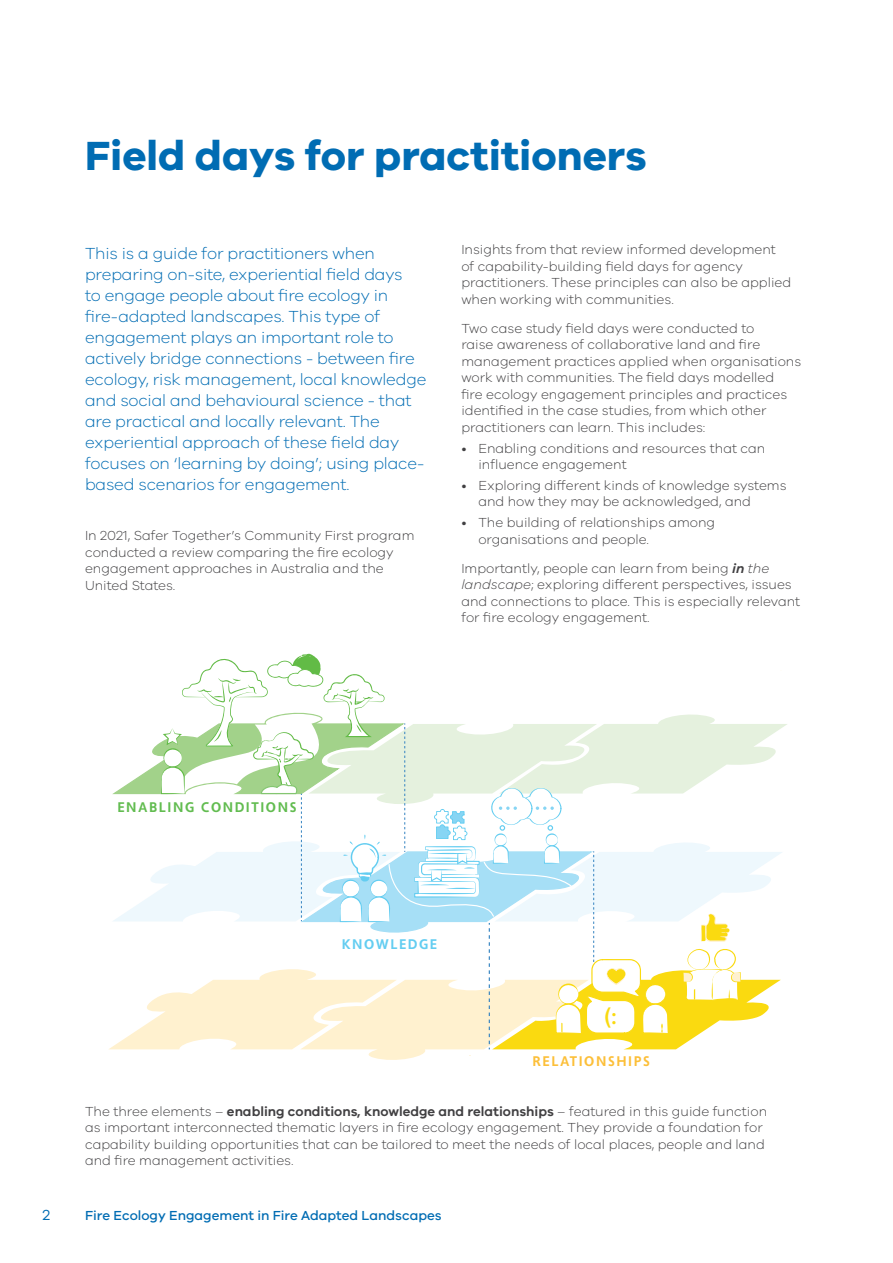
<style>
.page{position:relative;width:893px;height:1263px;background:#fff}
.page>*{position:absolute;margin:0;border:0;box-sizing:border-box;transform-origin:0 0}
.t1{font:700 42px "VIC";color:#006cb3}
.t2{font:700 22.05px "Phoenica STD";color:#fada10}
.t3{font:300 16.5px/21px "VIC";letter-spacing:-.01em;color:#006cb3}
.t4{font:15px "VIC";color:#006cb3}
.t5{font:700 14.4px "Phoenica STD";letter-spacing:.11em;color:#62bc50}
.t6{font:700 14.4px "Phoenica STD";letter-spacing:.11em;color:#fcbf39}
.t7{font:700 14.4px "Phoenica STD";letter-spacing:.11em;color:#63cdf1}
.t8{font:300 13.5px/16.5px "VIC";color:#414042}
.t9{font:500 13.5px "VIC";color:#006cb3}
.s1{font-weight:600;font-style:italic}
.s2{font-style:italic}
.s3{font-weight:600}
</style>
<div class="page">
<svg style="left:109px;top:654px;width:678px;height:406px"></svg>
<h1 class="t1" style="left:85px;top:129px;width:563px">Field days for practitioners</h1>
<p class="t3" style="left:85px;top:242px;width:343px">This is a guide for practitioners when preparing on-site, experiential field days<br>to engage people about fire ecology in fire-adapted landscapes. This type of engagement plays an important role to actively bridge connections - between fire ecology, risk management, local knowledge and social and behavioural science - that are practical and locally relevant. The experiential approach of these field day focuses on ‘learning by doing’; using place&shy;based scenarios for engagement.</p>
<p class="t8" style="left:85px;top:527px;width:331px">In 2021, Safer Together’s Community First program conducted a review comparing the fire ecology engagement approaches in Australia and the United States.</p>
<p class="t8" style="left:461px;top:241px;width:331px">Insights from that review informed development of capability-building field days for agency practitioners. These principles can also be applied when working with communities.</p>
<p class="t8" style="left:461px;top:320px;width:341px">Two case study field days were conducted to<br>raise awareness of collaborative land and fire management practices applied when organisations work with communities. The field days modelled<br>fire ecology engagement principles and practices identified in the case studies, from which other practitioners can learn. This includes:</p>
<p class="t8" style="left:478px;top:439px;width:288px;text-indent:-17px">• Enabling conditions and resources that can influence engagement</p>
<p class="t8" style="left:478px;top:477px;width:310px;text-indent:-17px">• Exploring different kinds of knowledge systems and how they may be acknowledged, and</p>
<p class="t8" style="left:478px;top:514px;width:238px;text-indent:-17px">• The building of relationships among organisations and people.</p>
<p class="t8" style="left:461px;top:560px;width:340px">Importantly, people can learn from being <span class="s1">in</span> <span class="s2">the landscape</span>; exploring different perspectives, issues and connections to place. This is especially relevant for fire ecology engagement.</p>
<p class="t5" style="left:117px;top:799px;width:181px">ENABLING CONDITIONS</p>
<p class="t7" style="left:342px;top:937px;width:97px">KNOWLEDGE</p>
<h2 class="t2" style="left:604px;top:1005px;width:15px">(:</h2>
<p class="t6" style="left:532px;top:1053px;width:119px">RELATIONSHIPS</p>
<p class="t8" style="left:85px;top:1102px;width:684px">The three elements – <span class="s3">enabling conditions, knowledge and relationships</span> – featured in this guide function as important interconnected thematic layers in fire ecology engagement. They provide a foundation for capability building opportunities that can be tailored to meet the needs of local places, people and land and fire management activities.</p>
<p class="t4" style="left:42px;top:1206px;width:9px">2</p>
<p class="t9" style="left:85px;top:1208px;width:358px">Fire Ecology Engagement in Fire Adapted Landscapes</p>
</div>
